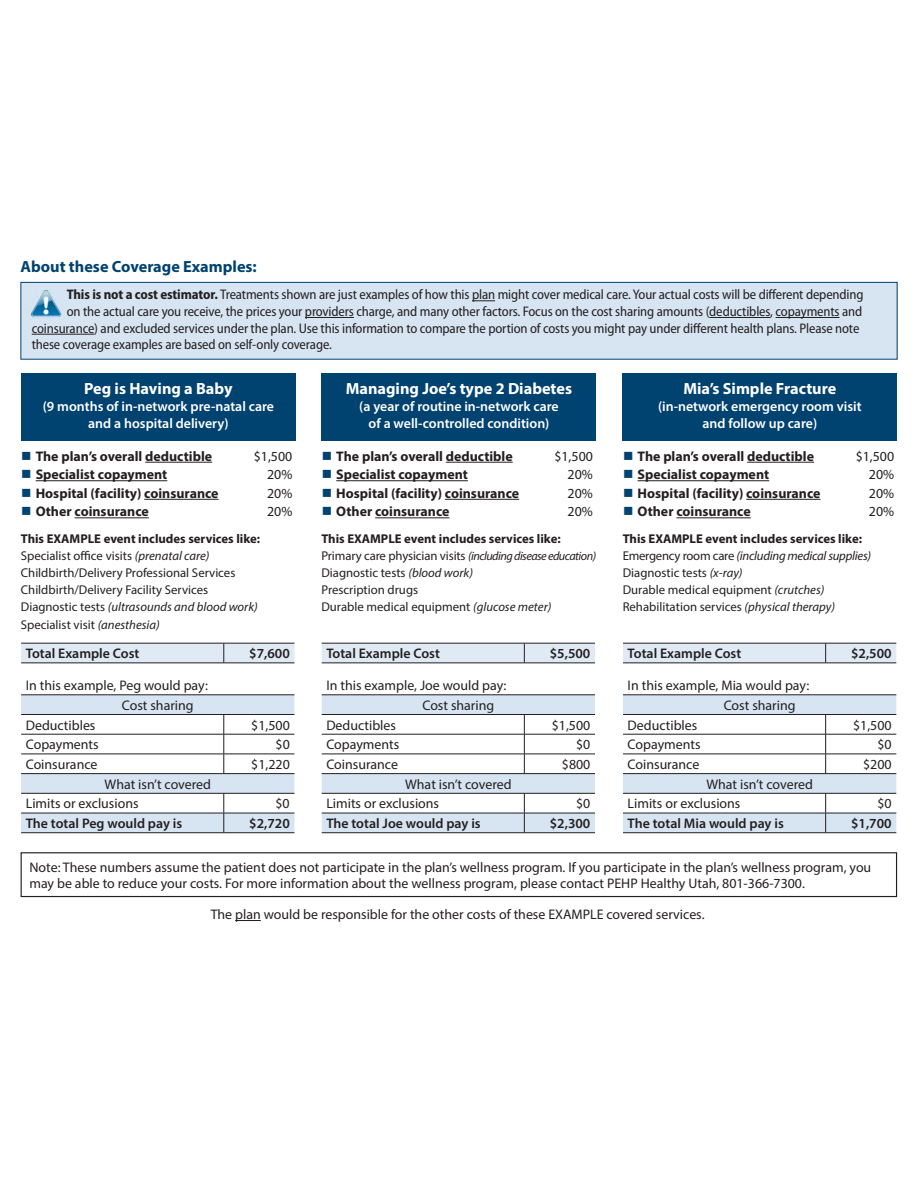
<style>
.page{position:relative;width:918px;height:1188px;background:#fff}
.page>*{position:absolute;margin:0;border:0;box-sizing:border-box;transform-origin:0 0}
.t1{font:700 16.2px "Myriad Pro";color:#fff}
.t2{font:700 16.2px "Myriad Pro";color:#004270}
.t3{font:13.95px/19.6px "Myriad Pro";color:#231f20}
.t4{font:semi-condensed 13.95px "Myriad Pro";letter-spacing:-.01em;color:#231f20}
.t5{font:700 13.95px "Myriad Pro";color:#231f20}
.t6{font:600 13.95px/16.6px "Myriad Pro";color:#fff;text-align:center}
.t7{font:600 13.95px "Myriad Pro";color:#231f20}
.t8{font:12.75px/17.2px "Myriad Pro";color:#231f20}
.t9{font:700 12.75px "Myriad Pro";color:#231f20}
.t10{font:italic 12.15px "Myriad Pro";letter-spacing:-.04em;color:#231f20}
.s1{font-weight:700}
.s2{font-style:italic}
.s3{font-style:normal;font-size:12.75px}
</style>
<div class="page">
<div style="left:322px;top:374px;width:274px;height:67px;background:#004270"></div>
<div style="left:623px;top:374px;width:274px;height:67px;background:#004270"></div>
<div style="left:21px;top:282px;width:876px;height:77px;background:#d7e4f2"></div>
<div style="left:21px;top:282px;width:876px;height:77px;border:1px solid #004270"></div>
<img style="left:30px;top:289px;width:32px;height:29px">
<svg style="left:472px;top:300px;width:23px;height:1px"></svg>
<hr style="left:305px;top:317px;width:49px;height:1px;background:#231f20">
<hr style="left:709px;top:317px;width:61px;height:1px;background:#231f20">
<hr style="left:776px;top:317px;width:64px;height:1px;background:#231f20">
<hr style="left:32px;top:334px;width:62px;height:1px;background:#231f20">
<hr style="left:145px;top:462px;width:67px;height:1px;background:#231f20">
<hr style="left:36px;top:480px;width:131px;height:1px;background:#231f20">
<hr style="left:144px;top:499px;width:75px;height:1px;background:#231f20">
<hr style="left:75px;top:517px;width:74px;height:1px;background:#231f20">
<div style="left:21px;top:374px;width:275px;height:67px;background:#004270"></div>
<svg style="left:21px;top:643px;width:273px;height:20px;background:#d3dce6"></svg>
<hr style="left:21px;top:663px;width:273px;height:1px;background:#231f20">
<svg style="left:21px;top:695px;width:273px;height:138px"></svg>
<hr style="left:21px;top:813px;width:273px;height:1px;background:#231f20">
<div style="left:21px;top:852px;width:876px;height:45px;border:1px solid #231f20"></div>
<svg style="left:235px;top:920px;width:26px;height:1px"></svg>
<hr style="left:446px;top:462px;width:67px;height:1px;background:#231f20">
<hr style="left:336px;top:480px;width:132px;height:1px;background:#231f20">
<hr style="left:445px;top:499px;width:74px;height:1px;background:#231f20">
<hr style="left:375px;top:517px;width:74px;height:1px;background:#231f20">
<svg style="left:322px;top:643px;width:273px;height:20px;background:#d3dce6"></svg>
<hr style="left:322px;top:663px;width:273px;height:1px;background:#231f20">
<svg style="left:322px;top:695px;width:273px;height:138px"></svg>
<hr style="left:322px;top:813px;width:273px;height:1px;background:#231f20">
<hr style="left:747px;top:462px;width:67px;height:1px;background:#231f20">
<hr style="left:638px;top:480px;width:131px;height:1px;background:#231f20">
<hr style="left:746px;top:499px;width:75px;height:1px;background:#231f20">
<hr style="left:676px;top:517px;width:75px;height:1px;background:#231f20">
<svg style="left:623px;top:643px;width:273px;height:20px;background:#d3dce6"></svg>
<hr style="left:623px;top:663px;width:273px;height:1px;background:#231f20">
<svg style="left:623px;top:695px;width:273px;height:138px"></svg>
<hr style="left:623px;top:813px;width:273px;height:1px;background:#231f20">
<p class="t2" style="left:21px;top:261px;width:238px">About these Coverage Examples:</p>
<p class="t4" style="left:67px;top:289px;width:798px"><span class="s1">This is not a cost estimator.</span> Treatments shown are just examples of how this plan might cover medical care. Your actual costs will be different depending</p>
<p class="t4" style="left:67px;top:306px;width:797px">on the actual care you receive, the prices your providers charge, and many other factors. Focus on the cost sharing amounts (deductibles, copayments and</p>
<p class="t4" style="left:32px;top:323px;width:829px">coinsurance) and excluded services under the plan. Use this information to compare the portion of costs you might pay under different health plans. Please note</p>
<p class="t4" style="left:32px;top:339px;width:302px">these coverage examples are based on self-only coverage.</p>
<p class="t1" style="left:84px;top:383px;width:150px">Peg is Having a Baby</p>
<p class="t6" style="left:43px;top:399px;width:233px">(9 months of in-network pre-natal care and a hospital delivery)</p>
<p class="t5" style="left:36px;top:451px;width:178px">The plan’s overall deductible</p>
<p class="t3" style="left:254px;top:447px;width:40px">$1,500</p>
<p class="t5" style="left:36px;top:469px;width:133px">Specialist copayment</p>
<p class="t3" style="left:267px;top:466px;width:27px">20%</p>
<p class="t5" style="left:36px;top:488px;width:184px">Hospital (facility) coinsurance</p>
<p class="t3" style="left:267px;top:484px;width:27px">20%</p>
<p class="t5" style="left:36px;top:506px;width:115px">Other coinsurance</p>
<p class="t3" style="left:267px;top:503px;width:27px">20%</p>
<p class="t8" style="left:21px;top:531px;width:241px"><span class="s1">This EXAMPLE event includes services like:<br></span>Specialist office visits <span class="s2">(prenatal care)<br></span>Childbirth/Delivery Professional Services Childbirth/Delivery Facility Services Diagnostic tests <span class="s2">(ultrasounds and blood work)<br></span>Specialist visit <span class="s2">(anesthesia)</span></p>
<p class="t7" style="left:26px;top:648px;width:115px">Total Example Cost</p>
<p class="t7" style="left:249px;top:648px;width:42px">$7,600</p>
<p class="t3" style="left:26px;top:677px;width:184px">In this example, Peg would pay:</p>
<p class="t3" style="left:122px;top:696px;width:73px">Cost sharing</p>
<p class="t3" style="left:26px;top:716px;width:71px">Deductibles</p>
<p class="t3" style="left:251px;top:716px;width:40px">$1,500</p>
<p class="t3" style="left:26px;top:736px;width:74px">Copayments</p>
<p class="t3" style="left:276px;top:736px;width:16px">$0</p>
<p class="t3" style="left:26px;top:755px;width:73px">Coinsurance</p>
<p class="t3" style="left:251px;top:755px;width:40px">$1,220</p>
<p class="t3" style="left:26px;top:775px;width:187px;text-indent:79px">What isn’t covered<br>Limits or exclusions</p>
<p class="t3" style="left:276px;top:795px;width:16px">$0</p>
<p class="t7" style="left:26px;top:818px;width:158px">The total Peg would pay is</p>
<p class="t7" style="left:249px;top:818px;width:42px">$2,720</p>
<p class="t1" style="left:346px;top:383px;width:228px">Managing Joe’s type 2 Diabetes</p>
<p class="t6" style="left:359px;top:399px;width:201px">(a year of routine in-network care of a well-controlled condition)</p>
<p class="t5" style="left:336px;top:451px;width:178px">The plan’s overall deductible</p>
<p class="t3" style="left:554px;top:447px;width:40px">$1,500</p>
<p class="t5" style="left:336px;top:469px;width:133px">Specialist copayment</p>
<p class="t3" style="left:568px;top:466px;width:27px">20%</p>
<p class="t5" style="left:336px;top:488px;width:184px">Hospital (facility) coinsurance</p>
<p class="t3" style="left:568px;top:484px;width:27px">20%</p>
<p class="t5" style="left:336px;top:506px;width:115px">Other coinsurance</p>
<p class="t3" style="left:568px;top:503px;width:27px">20%</p>
<p class="t9" style="left:321px;top:534px;width:241px">This EXAMPLE event includes services like:</p>
<p class="t10" style="left:321px;top:551px;width:276px"><span class="s3">Primary care physician visits</span> (including disease education)</p>
<p class="t8" style="left:321px;top:565px;width:231px">Diagnostic tests <span class="s2">(blood work)<br></span>Prescription drugs<br>Durable medical equipment <span class="s2">(glucose meter)</span></p>
<p class="t7" style="left:326px;top:648px;width:115px">Total Example Cost</p>
<p class="t7" style="left:550px;top:648px;width:42px">$5,500</p>
<p class="t3" style="left:326px;top:677px;width:182px">In this example, Joe would pay:</p>
<p class="t3" style="left:422px;top:696px;width:73px">Cost sharing</p>
<p class="t3" style="left:326px;top:716px;width:71px">Deductibles</p>
<p class="t3" style="left:552px;top:716px;width:40px">$1,500</p>
<p class="t3" style="left:326px;top:736px;width:74px">Copayments</p>
<p class="t3" style="left:576px;top:736px;width:16px">$0</p>
<p class="t3" style="left:326px;top:755px;width:73px">Coinsurance</p>
<p class="t3" style="left:562px;top:755px;width:30px">$800</p>
<p class="t3" style="left:326px;top:775px;width:187px;text-indent:79px">What isn’t covered<br>Limits or exclusions</p>
<p class="t3" style="left:576px;top:795px;width:16px">$0</p>
<p class="t7" style="left:326px;top:818px;width:156px">The total Joe would pay is</p>
<p class="t7" style="left:550px;top:818px;width:42px">$2,300</p>
<p class="t1" style="left:683px;top:383px;width:155px">Mia’s Simple Fracture</p>
<p class="t6" style="left:658px;top:399px;width:205px">(in-network emergency room visit and follow up care)</p>
<p class="t5" style="left:638px;top:451px;width:178px">The plan’s overall deductible</p>
<p class="t3" style="left:856px;top:447px;width:40px">$1,500</p>
<p class="t5" style="left:638px;top:469px;width:133px">Specialist copayment</p>
<p class="t3" style="left:869px;top:466px;width:27px">20%</p>
<p class="t5" style="left:638px;top:488px;width:184px">Hospital (facility) coinsurance</p>
<p class="t3" style="left:869px;top:484px;width:27px">20%</p>
<p class="t5" style="left:638px;top:506px;width:115px">Other coinsurance</p>
<p class="t3" style="left:869px;top:503px;width:27px">20%</p>
<p class="t8" style="left:623px;top:531px;width:250px"><span class="s1">This EXAMPLE event includes services like:<br></span>Emergency room care <span class="s2">(including medical supplies)<br></span>Diagnostic tests <span class="s2">(x-ray)<br></span>Durable medical equipment <span class="s2">(crutches)<br></span>Rehabilitation services <span class="s2">(physical therapy)</span></p>
<p class="t7" style="left:628px;top:648px;width:115px">Total Example Cost</p>
<p class="t7" style="left:851px;top:648px;width:42px">$2,500</p>
<p class="t3" style="left:628px;top:677px;width:183px">In this example, Mia would pay:</p>
<p class="t3" style="left:724px;top:696px;width:73px">Cost sharing</p>
<p class="t3" style="left:628px;top:716px;width:71px">Deductibles</p>
<p class="t3" style="left:853px;top:716px;width:40px">$1,500</p>
<p class="t3" style="left:628px;top:736px;width:74px">Copayments</p>
<p class="t3" style="left:877px;top:736px;width:16px">$0</p>
<p class="t3" style="left:628px;top:755px;width:73px">Coinsurance</p>
<p class="t3" style="left:863px;top:755px;width:30px">$200</p>
<p class="t3" style="left:628px;top:775px;width:187px;text-indent:79px">What isn’t covered<br>Limits or exclusions</p>
<p class="t3" style="left:877px;top:795px;width:16px">$0</p>
<p class="t7" style="left:628px;top:818px;width:158px">The total Mia would pay is</p>
<p class="t7" style="left:851px;top:818px;width:42px">$1,700</p>
<p class="t3" style="left:29px;top:859px;width:843px;line-height:16.6px">Note: These numbers assume the patient does not participate in the plan’s wellness program. If you participate in the plan’s wellness program, you may be able to reduce your costs. For more information about the wellness program, please contact PEHP Healthy Utah, 801-366-7300.</p>
<p class="t3" style="left:211px;top:906px;width:495px">The plan would be responsible for the other costs of these EXAMPLE covered services.</p>
</div>
